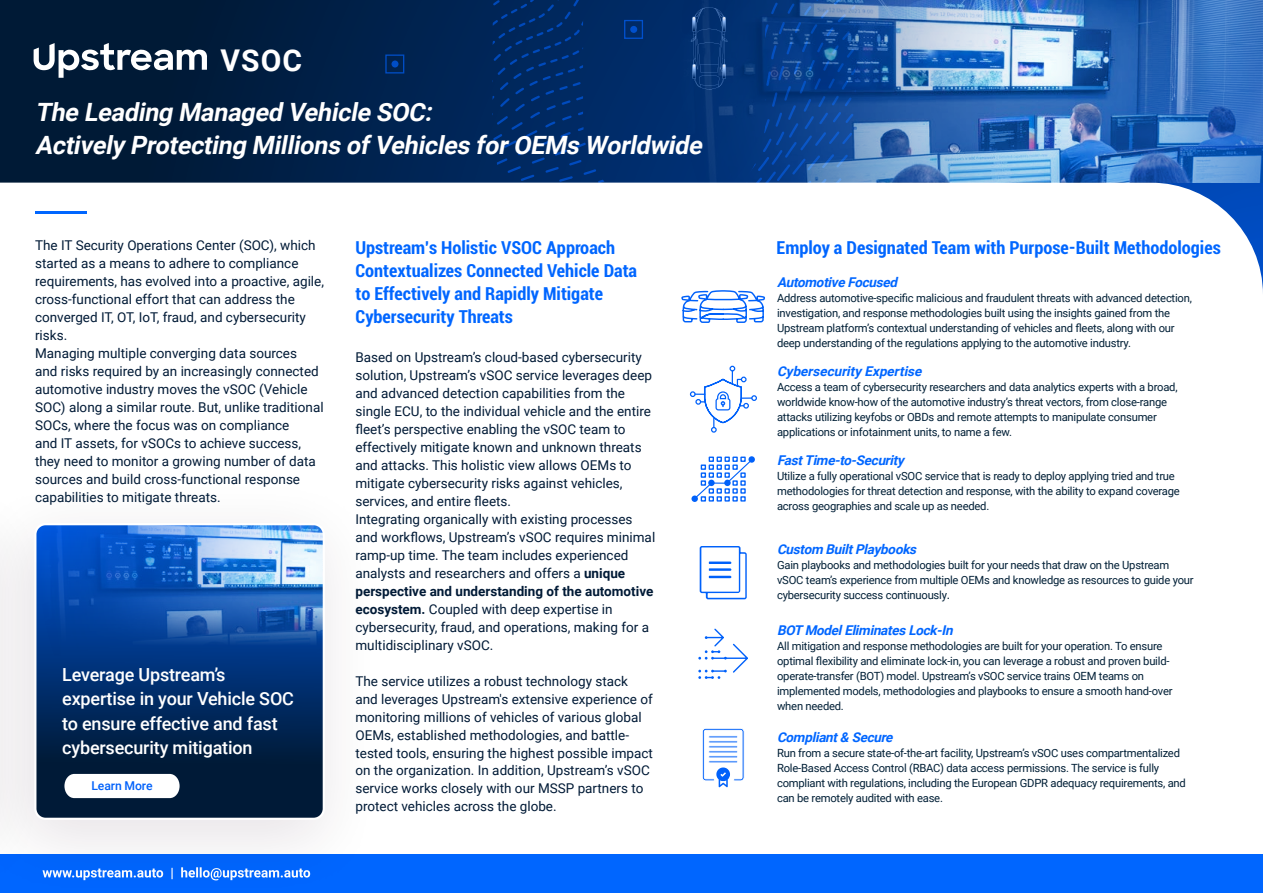
<style>
.page{position:relative;width:1263px;height:893px;background:#fff}
.page>*{position:absolute;margin:0;border:0;box-sizing:border-box;transform-origin:0 0}
.t1{font:700 30px "Roboto";color:#fff}
.t2{font:italic 700 25.2px/32.7px "Roboto";color:#fff}
.t3{font:700 condensed 18.75px/23px "Roboto";color:#06f}
.t4{font:500 18px/24.2px "Roboto";letter-spacing:-.01em;color:#fff}
.t5{font:13.5px/18px "Roboto";color:#001a36}
.t6{font:italic 700 13.5px "Roboto";color:#06f}
.t7{font:500 12.15px "Roboto";letter-spacing:-.01em;color:#0061fa}
.t8{font:11.25px/15px "Roboto";letter-spacing:-.02em;color:#001f36}
.s1{font-size:12.75px}
.s2{font-weight:700}
</style>
<div class="page">
<div style="left:0;top:855px;width:1263px;height:38px;background:#06f"></div>
<svg style="left:32px;top:0;width:460px;height:183px;background:#001f44"></svg>
<div style="left:391px;top:61px;width:7px;height:7px;background:#004ec6;border-radius:50%"></div>
<svg style="left:35px;top:183px;width:1228px;height:212px"></svg>
<div style="left:0;top:473px;width:385px;height:420px;background:#2b0028;opacity:.11"></div>
<svg style="left:52px;top:655px;width:272px;height:164px;background:#002452"></svg>
<img style="left:52px;top:524px;width:272px;height:131px">
<div style="left:34px;top:523px;width:291px;height:297px;border:2px solid #fff;border-radius:10px"></div>
<div style="left:0;top:473px;width:52px;height:420px;background:#2b0028;opacity:.11"></div>
<hr style="left:35px;top:212px;width:52px;height:2px;background:#06f">
<svg style="left:34px;top:43px;width:173px;height:35px"></svg>
<svg style="left:64px;top:774px;width:116px;height:24px"></svg>
<svg style="left:690px;top:366px;width:67px;height:67px"></svg>
<div style="left:748px;top:456px;width:7px;height:7px;background:#0061fa;border-radius:50%"></div>
<div style="left:691px;top:495px;width:7px;height:7px;background:#0061fa;border-radius:50%"></div>
<svg style="left:696px;top:457px;width:54px;height:45px"></svg>
<svg style="left:702px;top:728px;width:43px;height:59px"></svg>
<svg style="left:492px;top:0;width:364px;height:324px"></svg>
<svg style="left:700px;top:546px;width:47px;height:53px"></svg>
<svg style="left:698px;top:628px;width:50px;height:51px"></svg>
<img style="left:672px;top:0;width:591px;height:183px">
<h1 class="t1" style="left:220px;top:39px;width:83px">VSOC</h1>
<h2 class="t2" style="left:35px;top:95px;width:674px">The Leading Managed Vehicle SOC:<br>Actively Protecting Millions ofVehicles forOEMs Worldwide</h2>
<p class="t5" style="left:35px;top:235px;width:282px">The IT Security Operations Center (SOC), which</p>
<h3 class="t3" style="left:776px;top:234px;width:446px">Employ a Designated Team with Purpose-Built Methodologies</h3>
<p class="t5" style="left:35px;top:253px;width:290px">started as a means to adhere to compliance requirements, has evolved into a proactive, agile, cross-functional effort that can address the converged IT, OT, IoT, fraud, and cybersecurity risks.<br>Managing multiple converging data sources<br>and risks required by an increasingly connected automotive industry moves the vSOC (Vehicle SOC) along a similar route. But, unlike traditional SOCs, where the focus was on compliance<br>and IT assets, for vSOCs to achieve success, they need to monitor a growing number of data sources and build cross-functional response capabilities to mitigate threats.</p>
<h3 class="t3" style="left:355px;top:234px;width:283px">Upstream’s Holistic VSOC Approach Contextualizes Connected Vehicle Data to Effectively and Rapidly Mitigate Cybersecurity Threats</h3>
<p class="t6" style="left:777px;top:272px;width:125px">AutomotiveFocused</p>
<p class="t8" style="left:777px;top:290px;width:416px">Address automotive-specific malicious and fraudulent threats with advanced detection, investigation, and response methodologies built using the insights gained from the Upstream platform’s contextual understanding of vehicles and fleets, along with our deep understanding of the regulations applying to the automotive industry.</p>
<p class="t6" style="left:777px;top:362px;width:150px">CybersecurityExpertise</p>
<p class="t8" style="left:777px;top:379px;width:402px">Access a team of cybersecurity researchers and data analytics experts with a broad, worldwide know-how of the automotive industry’s threat vectors, from close-range attacks utilizing keyfobs or OBDs and remote attempts to manipulate consumer applications or infotainment units, to name a few.</p>
<p class="t6" style="left:777px;top:451px;width:132px">FastTime-to-Security</p>
<p class="t8" style="left:777px;top:468px;width:404px">Utilize a fully operational vSOC service that is ready to deploy applying tried and true methodologies for threat detection and response, with the ability to expand coverage across geographies and scale up as needed.</p>
<p class="t6" style="left:777px;top:540px;width:144px">Custom BuiltPlaybooks</p>
<p class="t8" style="left:777px;top:557px;width:418px">Gain playbooks and methodologies built for your needs that draw on the Upstream vSOC team’s experience from multiple OEMs and knowledge as resources to guide your cybersecurity success continuously<span class="s1">.</span></p>
<p class="t6" style="left:777px;top:621px;width:181px">BOTModelEliminatesLock-In</p>
<p class="t8" style="left:777px;top:638px;width:397px">All mitigation and response methodologies are built for your operation. To ensure optimal flexibility and eliminate lock-in, you can leverage a robust and proven build&shy;operate-transfer (BOT) model. Upstream’s vSOC service trains OEM teams on implemented models, methodologies and playbooks to ensure a smooth hand-over when needed.</p>
<p class="t6" style="left:777px;top:727px;width:121px">Compliant&amp; Secure</p>
<p class="t8" style="left:777px;top:745px;width:410px">Run from a secure state-of-the-art facility, Upstream’s vSOC uses compartmentalized Role-Based Access Control (RBAC) data access permissions. The service is fully compliant with regulations, including the European GDPR adequacy requirements, and can be remotely audited with ease.</p>
<p class="t5" style="left:355px;top:347px;width:301px">Based on Upstream’s cloud-based cybersecurity solution, Upstream’s vSOC service leverages deep and advanced detection capabilities from the single ECU, to the individual vehicle and the entire fleet’s perspective enabling the vSOC team to effectively mitigate known and unknown threats and attacks. This holistic view allows OEMs to mitigate cybersecurity risks against vehicles, services, and entire fleets.<br>Integrating organically with existing processes and workflows, Upstream’s vSOC requires minimal ramp-up time. The team includes experienced analysts and researchers and offers a <span class="s2">unique perspective and understanding of the automotive ecosystem.</span> Coupled with deep expertise in cybersecurity, fraud, and operations, making for a multidisciplinary vSOC.</p>
<p class="t5" style="left:355px;top:671px;width:299px">The service utilizes a robust technology stack and leverages Upstream's extensive experience of monitoring millions of vehicles of various global OEMs, established methodologies, and battle&shy;tested tools, ensuring the highest possible impact on the organization. In addition, Upstream’s vSOC service works closely with our MSSP partners to protect vehicles across the globe.</p>
<h3 class="t4" style="left:62px;top:662px;width:233px">Leverage Upstream’s expertise in your Vehicle SOC to ensure effective and fast cybersecurity mitigation</h3>
<p class="t7" style="left:91px;top:777px;width:63px">Learn More</p>
</div>
